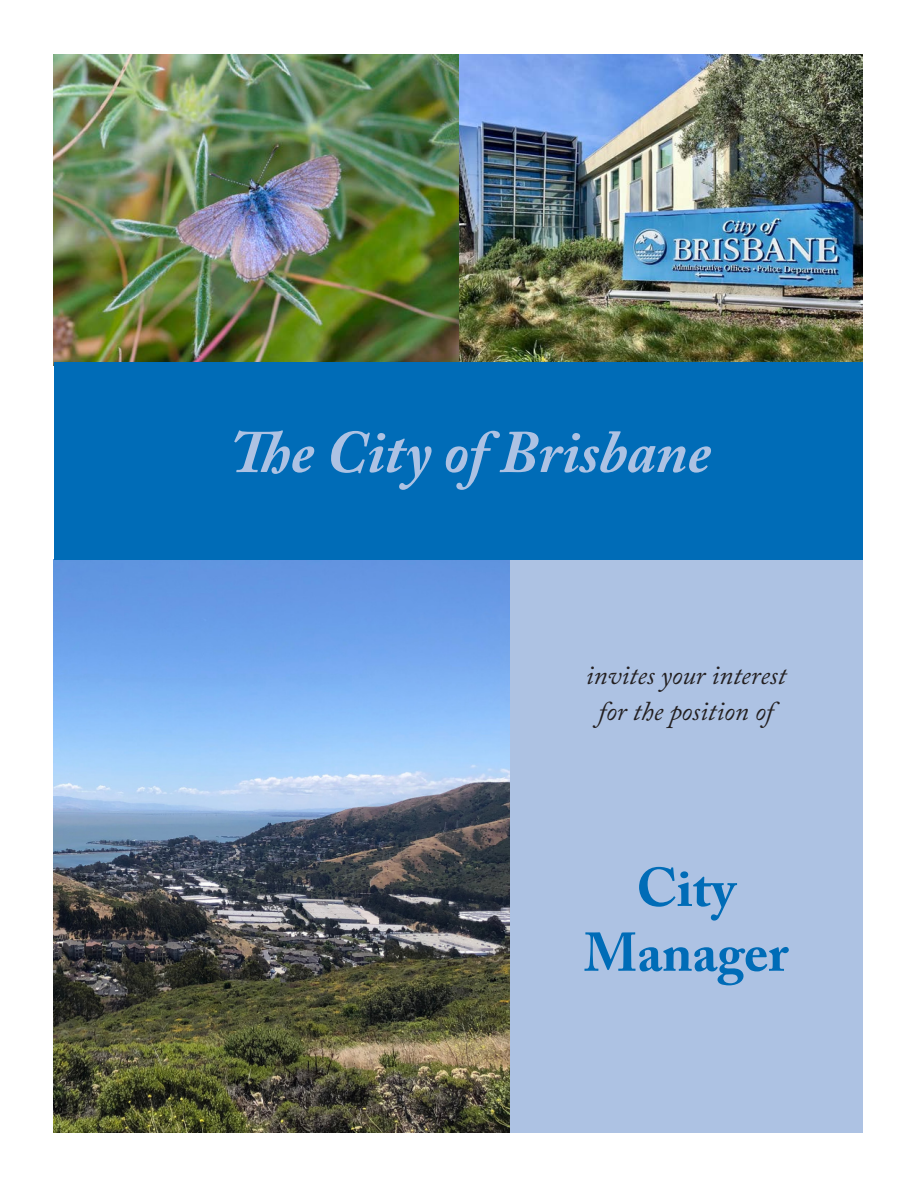
<style>
.page{position:relative;width:918px;height:1188px;background:#fff}
.page>*{position:absolute;margin:0;border:0;box-sizing:border-box;transform-origin:0 0}
.t1{font:italic 700 60px "Adobe Caslon Pro";color:#adc2e3}
.t2{font:700 54px "Adobe Caslon Pro";color:#006cb7}
.t3{font:italic 27px/36px "Adobe Caslon Pro";color:#231f20;text-align:center}
</style>
<div class="page">
<div style="left:54px;top:54px;width:808px;height:1079px;background:#adc2e3"></div>
<img style="left:54px;top:560px;width:456px;height:573px">
<img style="left:458px;top:54px;width:404px;height:308px">
<img style="left:54px;top:54px;width:404px;height:308px">
<div style="left:54px;top:362px;width:808px;height:198px;background:#006cb7"></div>
<p class="t1" style="left:230px;top:416px;width:482px">The City of Brisbane</p>
<p class="t3" style="left:586px;top:657px;width:202px">invites your interest for the position of</p>
<p class="t2" style="left:636px;top:856px;width:101px">City</p>
<p class="t2" style="left:584px;top:920px;width:206px">Manager</p>
</div>
